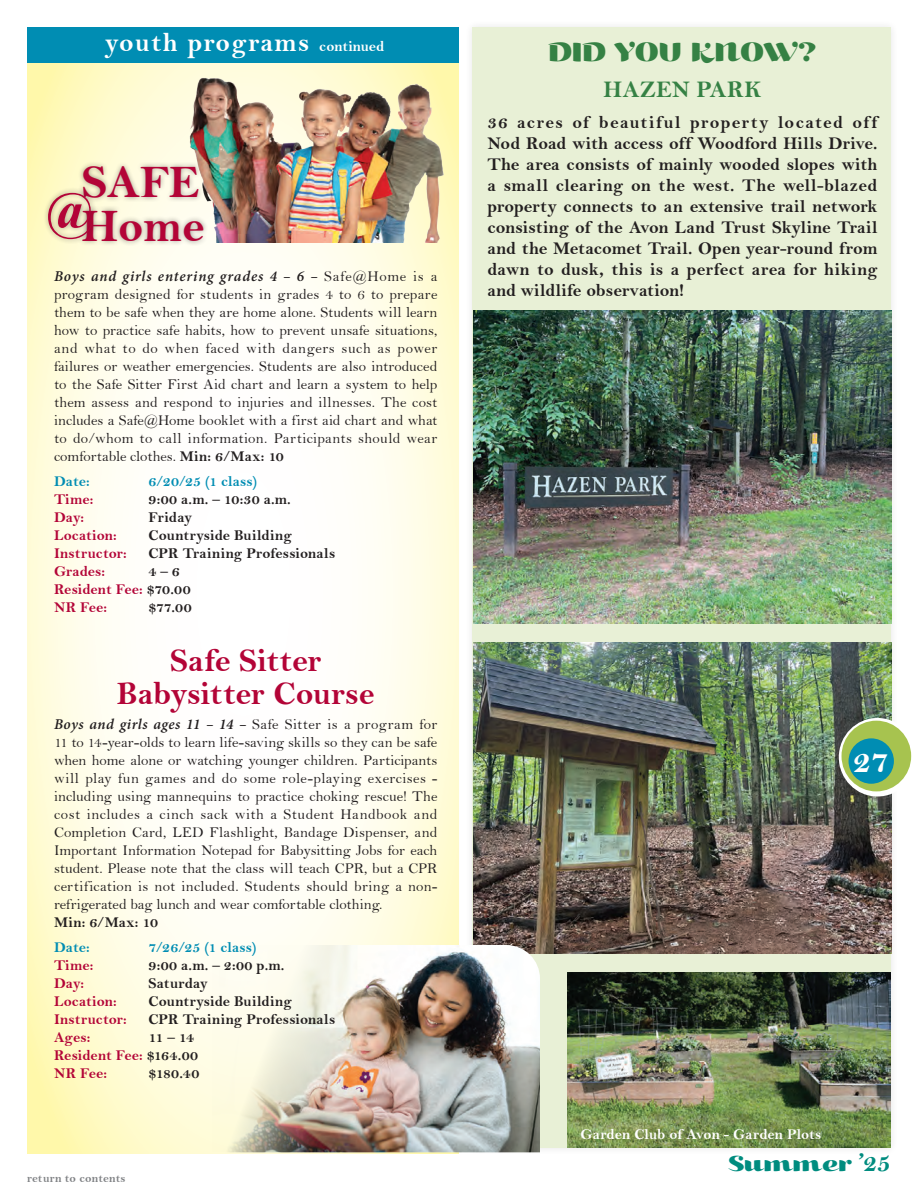
<style>
.page{position:relative;width:918px;height:1188px;background:#fff}
.page>*{position:absolute;margin:0;border:0;box-sizing:border-box;transform-origin:0 0}
.t1{font:46.95px/43px "Bell MT Bold";color:#b30437;text-align:right}
.t2{font:34.35px "Bell MT Bold";color:#fff}
.t3{font:33px/33px "Bell MT Bold";letter-spacing:-.005em;color:#b30437;text-align:center}
.t4{font:31.5px "Kari Display Pro";color:#358144}
.t5{font:27px "Bell MT Bold";letter-spacing:.05em;color:#fff}
.t6{font:25.8px "Kari Display Pro";letter-spacing:.02em;color:#008c7f}
.t7{font:24px "Bell MT Bold";letter-spacing:.02em;color:#358144}
.t8{font:18px/21px "Bell MT Bold";letter-spacing:.015em;color:#231f20;text-align:justify}
.t9{font:15px/18px "Bell";letter-spacing:.005em;color:#231f20;text-align:justify}
.t10{font:15px "Bell MT Bold";letter-spacing:.01em;color:#231f20}
.t11{font:15px/18px "Bell MT Bold";letter-spacing:.005em;color:#b30437}
.t12{font:italic 600 15px "Minion Pro";letter-spacing:.055em;color:#231f20}
.t13{font:15px "Bell MT Bold";letter-spacing:.005em;color:#008db3}
.t14{font:15px "Bell MT Bold";letter-spacing:.005em;color:#fff}
.t15{font:12px "Bell MT Bold";letter-spacing:.015em;color:#808285}
.s1{font-size:15px}
.s2{font-family:"Bell";font-weight:400;font-style:normal}
.s3{font-family:"Bell MT Bold"}
.s4{color:#231f20}
.s5{font-family:"Minion Pro";font-weight:600;font-style:italic}
.s6{font-family:"Bell MT Bold";font-size:26.55px}
</style>
<div class="page">
<div style="left:464px;top:19px;width:435px;height:1137px;background:#fbfbfb"></div>
<div style="left:472px;top:27px;width:419px;height:1121px;background:#e8f0d6"></div>
<svg style="left:27px;top:63px;width:432px;height:1091px"></svg>
<div style="left:78px;top:161px;width:131px;height:86px;background:#231f20;opacity:.45"></div>
<div style="left:43px;top:188px;width:55px;height:57px;background:#231f20;opacity:.45"></div>
<img style="left:180px;top:63px;width:270px;height:180px">
<div style="left:27px;top:27px;width:432px;height:36px;background:#008db3"></div>
<img style="left:473px;top:310px;width:418px;height:314px">
<img style="left:473px;top:643px;width:419px;height:311px">
<svg style="left:839px;top:718px;width:77px;height:79px"></svg>
<div style="left:842px;top:721px;width:69px;height:70px;background:#a7c34f;border-radius:50%"></div>
<div style="left:849px;top:738px;width:45px;height:46px;background:#008db3;border-radius:50%"></div>
<img style="left:212px;top:945px;width:328px;height:207px">
<img style="left:567px;top:972px;width:324px;height:175px">
<h3 class="t5" style="left:105px;top:26px;width:281px">youth programs <span class="s1">continued</span></h3>
<h1 class="t1" style="left:46px;top:161px;width:160px">SAFE <sup>@</sup>Home</h1>
<p class="t12" style="left:54px;top:266px;width:385px">Boys and girls entering grades 4 – 6 – <span class="s2">Safe@Home is a</span></p>
<p class="t9" style="left:54px;top:285px;width:385px">program designed for students in grades 4 to 6 to prepare them to be safe when they are home alone. Students will learn how to practice safe habits, how to prevent unsafe situations, and what to do when faced with dangers such as power failures or weather emergencies. Students are also introduced to the Safe Sitter First Aid chart and learn a system to help them assess and respond to injuries and illnesses. The cost includes a Safe@Home booklet with a first aid chart and what to do/whom to call information. Participants should wear comfortable clothes. <span class="s3">Min: 6/Max: 10</span></p>
<p class="t13" style="left:54px;top:472px;width:37px">Date:</p>
<p class="t13" style="left:148px;top:472px;width:110px">6/20/25 (1 class)</p>
<p class="t11" style="left:54px;top:490px;width:41px">Time:</p>
<p class="t10" style="left:148px;top:490px;width:144px">9:00 a.m. – 10:30 a.m.</p>
<p class="t11" style="left:54px;top:508px;width:31px">Day:</p>
<p class="t10" style="left:148px;top:508px;width:45px">Friday</p>
<p class="t11" style="left:54px;top:526px;width:64px">Location:</p>
<p class="t10" style="left:148px;top:526px;width:145px">Countryside Building</p>
<p class="t11" style="left:54px;top:544px;width:74px">Instructor:</p>
<p class="t10" style="left:148px;top:544px;width:188px">CPR Training Professionals</p>
<p class="t11" style="left:54px;top:562px;width:53px">Grades:</p>
<p class="t11" style="left:54px;top:562px;width:138px;text-indent:94px"><span class="s4">4 – 6<br></span>Resident Fee: <span class="s4">$70.00<br></span>NR Fee:</p>
<p class="t10" style="left:148px;top:598px;width:45px">$77.00</p>
<h3 class="t3" style="left:117px;top:644px;width:259px">Safe Sitter<br>Babysitter Course</h3>
<p class="t9" style="left:54px;top:715px;width:385px"><span class="s5">Boys and girls ages 11 – 14 –</span> Safe Sitter is a program for 11 to 14-year-olds to learn life-saving skills so they can be safe when home alone or watching younger children. Participants will play fun games and do some role-playing exercises - including using mannequins to practice choking rescue! The cost includes a cinch sack with a Student Handbook and Completion Card, LED Flashlight, Bandage Dispenser, and Important Information Notepad for Babysitting Jobs for each student. Please note that the class will teach CPR, but a CPR certification is not included. Students should bring a non&shy;refrigerated bag lunch and wear comfortable clothing.</p>
<p class="t10" style="left:54px;top:914px;width:106px">Min: 6/Max: 10</p>
<p class="t13" style="left:54px;top:938px;width:37px">Date:</p>
<p class="t13" style="left:148px;top:938px;width:109px">7/26/25 (1 class)</p>
<p class="t11" style="left:54px;top:956px;width:41px">Time:</p>
<p class="t10" style="left:148px;top:956px;width:138px">9:00 a.m. – 2:00 p.m.</p>
<p class="t11" style="left:54px;top:974px;width:31px">Day:</p>
<p class="t10" style="left:148px;top:974px;width:61px">Saturday</p>
<p class="t11" style="left:54px;top:992px;width:64px">Location:</p>
<p class="t10" style="left:148px;top:992px;width:145px">Countryside Building</p>
<p class="t11" style="left:54px;top:1010px;width:74px">Instructor:</p>
<p class="t10" style="left:148px;top:1010px;width:188px">CPR Training Professionals</p>
<p class="t11" style="left:54px;top:1028px;width:38px">Ages:</p>
<p class="t11" style="left:54px;top:1028px;width:146px;text-indent:94px"><span class="s4">11 – 14<br></span>Resident Fee: <span class="s4">$164.00<br></span>NR Fee:</p>
<p class="t10" style="left:148px;top:1064px;width:52px">$180.40</p>
<p class="t15" style="left:27px;top:1171px;width:100px">return to contents</p>
<h3 class="t4" style="left:548px;top:31px;width:270px">DID YOU KNOW?</h3>
<h3 class="t7" style="left:604px;top:75px;width:159px">HAZEN PARK</h3>
<p class="t8" style="left:487px;top:111px;width:392px">36 acres of beautiful property located off Nod Road with access off Woodford Hills Drive.<br>The area consists of mainly wooded slopes with a small clearing on the west. The well-blazed property connects to an extensive trail network consisting of the Avon Land Trust Skyline Trail and the Metacomet Trail. Open year-round from dawn to dusk, this is a perfect area for hiking and wildlife observation!</p>
<h2 class="t2" style="left:853px;top:741px;width:38px">27</h2>
<p class="t14" style="left:580px;top:1125px;width:243px">Garden Club of Avon - Garden Plots</p>
<h3 class="t6" style="left:728px;top:1146px;width:164px">Summer <span class="s6">’25</span></h3>
</div>
